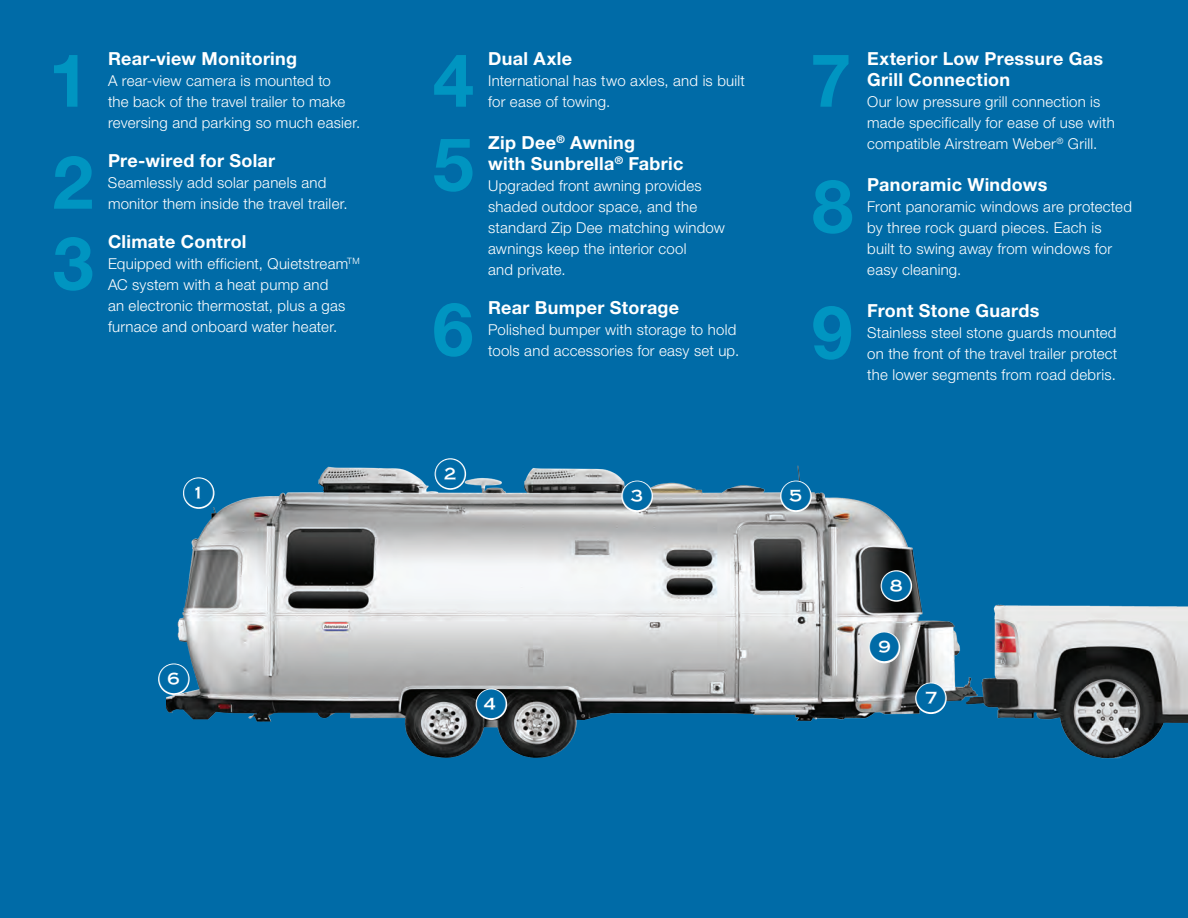
<style>
.page{position:relative;width:1188px;height:918px;background:#006ba7}
.page>*{position:absolute;margin:0;border:0;box-sizing:border-box;transform-origin:0 0}
.Paragraph_Style_1{font:700 73.8px "Helvetica Neue LT Std";color:#0095c1}
.Paragraph_Style_1-2{font:700 18px/21px "Helvetica Neue LT Std";letter-spacing:.015em;color:#fff}
.Paragraph_Style_1-3{font:300 15px/21px "Helvetica Neue LT Std";letter-spacing:.015em;color:#fff}
</style>
<div class="page">
<img style="left:166px;top:458px;width:1022px;height:301px">
<div style="left:183px;top:477px;width:31px;height:32px;border:6px solid #fff;border-radius:50%"></div>
<div style="left:435px;top:458px;width:31px;height:32px;border:6px solid #fff;border-radius:50%"></div>
<div style="left:621px;top:481px;width:32px;height:31px;border:6px solid #fff;border-radius:50%"></div>
<div style="left:780px;top:481px;width:32px;height:31px;border:6px solid #fff;border-radius:50%"></div>
<div style="left:158px;top:663px;width:32px;height:32px;border:6px solid #fff;border-radius:50%"></div>
<div style="left:476px;top:688px;width:31px;height:32px;border:6px solid #fff;border-radius:50%"></div>
<div style="left:915px;top:683px;width:32px;height:31px;border:6px solid #fff;border-radius:50%"></div>
<div style="left:881px;top:570px;width:31px;height:32px;border:6px solid #fff;border-radius:50%"></div>
<div style="left:869px;top:632px;width:31px;height:31px;border:6px solid #fff;border-radius:50%"></div>
<svg style="left:184px;top:478px;width:29px;height:29px"></svg>
<svg style="left:436px;top:459px;width:29px;height:29px"></svg>
<svg style="left:782px;top:482px;width:28px;height:28px"></svg>
<svg style="left:159px;top:665px;width:29px;height:28px"></svg>
<svg style="left:917px;top:684px;width:28px;height:28px"></svg>
<svg style="left:882px;top:571px;width:29px;height:29px"></svg>
<svg style="left:870px;top:633px;width:29px;height:29px"></svg>
<svg style="left:623px;top:482px;width:29px;height:28px"></svg>
<svg style="left:477px;top:690px;width:29px;height:28px"></svg>
<p class="Paragraph_Style_1" style="left:49px;top:35px;width:43px">1</p>
<p class="Paragraph_Style_1-2" style="left:108px;top:47px;width:191px">Rear-view Monitoring</p>
<p class="Paragraph_Style_1-3" style="left:108px;top:70px;width:254px">A rear-view camera is mounted to<br>the back of the travel trailer to make reversing and parking so much easier.</p>
<p class="Paragraph_Style_1" style="left:52px;top:137px;width:43px">2</p>
<p class="Paragraph_Style_1-2" style="left:108px;top:149px;width:169px">Pre-wired for Solar</p>
<p class="Paragraph_Style_1-3" style="left:108px;top:172px;width:241px">Seamlessly add solar panels and monitor them inside the travel trailer.</p>
<p class="Paragraph_Style_1" style="left:53px;top:218px;width:43px">3</p>
<p class="Paragraph_Style_1-2" style="left:108px;top:230px;width:140px">Climate Control</p>
<p class="Paragraph_Style_1-3" style="left:108px;top:253px;width:253px">Equipped with efficient, Quietstream<sup>TM </sup>AC system with a heat pump and<br>an electronic thermostat, plus a gas furnace and onboard water heater.</p>
<p class="Paragraph_Style_1" style="left:433px;top:35px;width:43px">4</p>
<p class="Paragraph_Style_1-2" style="left:488px;top:47px;width:85px">Dual Axle</p>
<p class="Paragraph_Style_1-3" style="left:488px;top:70px;width:258px">International has two axles, and is built for ease of towing.</p>
<p class="Paragraph_Style_1" style="left:433px;top:119px;width:43px">5</p>
<p class="Paragraph_Style_1-2" style="left:488px;top:131px;width:197px">Zip Dee<sup>®</sup> Awning<br>with Sunbrella<sup>®</sup> Fabric</p>
<p class="Paragraph_Style_1-3" style="left:488px;top:175px;width:238px">Upgraded front awning provides shaded outdoor space, and the standard Zip Dee matching window awnings keep the interior cool<br>and private.</p>
<p class="Paragraph_Style_1" style="left:433px;top:284px;width:43px">6</p>
<p class="Paragraph_Style_1-2" style="left:488px;top:296px;width:193px">Rear Bumper Storage</p>
<p class="Paragraph_Style_1-3" style="left:488px;top:319px;width:253px">Polished bumper with storage to hold tools and accessories for easy set up.</p>
<p class="Paragraph_Style_1" style="left:810px;top:35px;width:43px">7</p>
<p class="Paragraph_Style_1-2" style="left:867px;top:47px;width:237px">Exterior Low Pressure Gas<br>Grill Connection</p>
<p class="Paragraph_Style_1-3" style="left:867px;top:91px;width:249px">Our low pressure grill connection is made specifically for ease of use with compatible Airstream Weber<sup>®</sup> Grill.</p>
<p class="Paragraph_Style_1" style="left:812px;top:161px;width:43px">8</p>
<p class="Paragraph_Style_1-2" style="left:867px;top:173px;width:182px">Panoramic Windows</p>
<p class="Paragraph_Style_1-3" style="left:867px;top:196px;width:266px">Front panoramic windows are protected by three rock guard pieces. Each is built to swing away from windows for easy cleaning.</p>
<p class="Paragraph_Style_1" style="left:812px;top:287px;width:43px">9</p>
<p class="Paragraph_Style_1-2" style="left:867px;top:299px;width:174px">Front Stone Guards</p>
<p class="Paragraph_Style_1-3" style="left:867px;top:322px;width:252px;text-align:justify">Stainless steel stone guards mounted on the front of the travel trailer protect the lower segments from road debris.</p>
</div>
